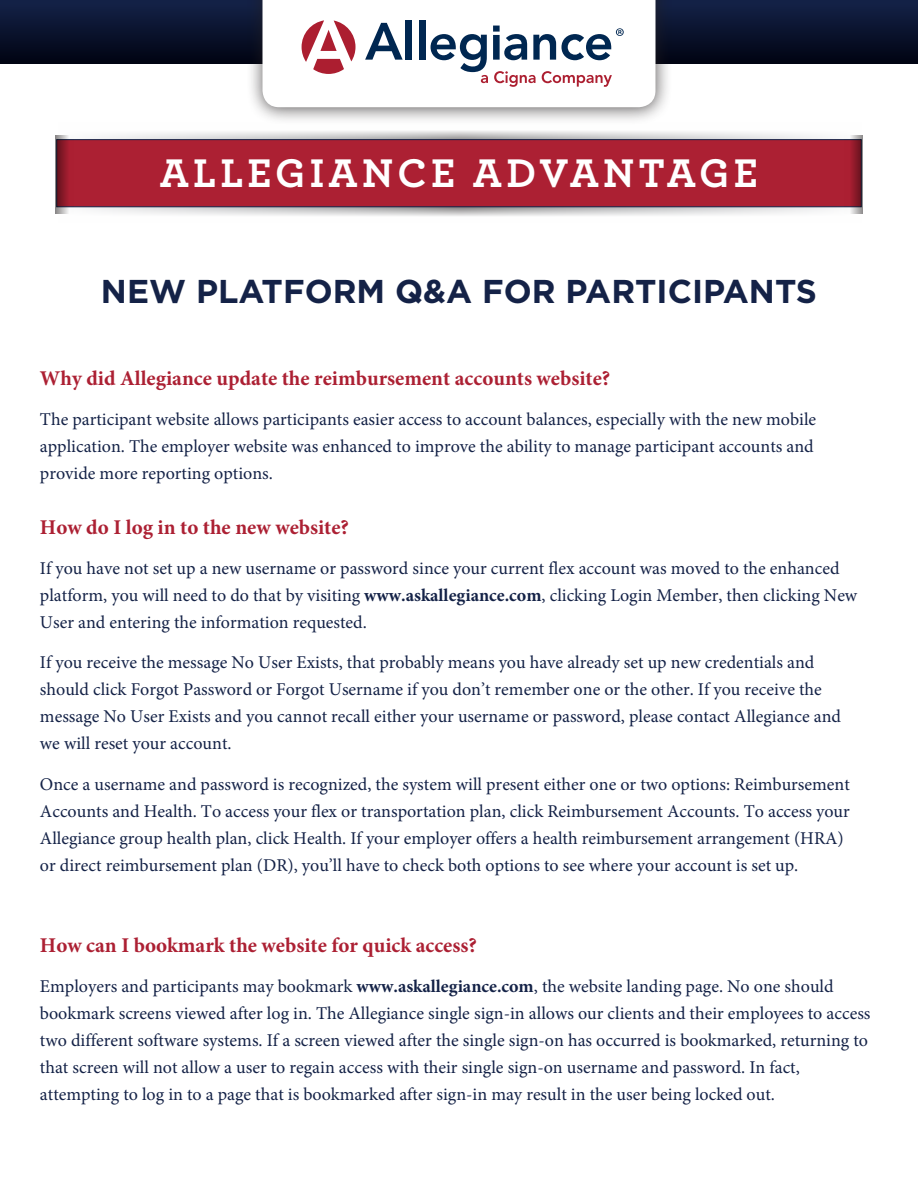
<style>
.page{position:relative;width:918px;height:1188px;background:#fff}
.page>*{position:absolute;margin:0;border:0;box-sizing:border-box;transform-origin:0 0}
.t1{font:700 42px "Archer";letter-spacing:.1em;color:#fff}
.t2{font:700 33px "Gotham";color:#142247}
.t3{font:700 21px "Minion Pro";color:#ac2033}
.t4{font:18px/27px "Minion Pro";color:#142247}
.s1{font-weight:700}
</style>
<div class="page">
<svg style="left:93px;top:131px;width:735px;height:8px"></svg>
<svg style="left:74px;top:207px;width:770px;height:9px"></svg>
<div style="left:56px;top:139px;width:806px;height:68px;background:#ac2033;border:1px solid #142247"></div>
<svg style="left:56px;top:135px;width:18px;height:79px"></svg>
<svg style="left:844px;top:135px;width:18px;height:79px"></svg>
<div style="left:0;top:0;width:918px;height:64px;background:linear-gradient(to bottom,#142349,#010413)"></div>
<div style="left:246px;top:0;width:426px;height:125px;background:#231f20;opacity:.75"></div>
<svg style="left:262px;top:0;width:394px;height:107px"></svg>
<p class="t1" style="left:160px;top:140px;width:600px">ALLEGIANCE ADVANTAGE</p>
<p class="t2" style="left:101px;top:269px;width:718px">NEW PLATFORM Q&amp;A FOR PARTICIPANTS</p>
<p class="t3" style="left:40px;top:364px;width:572px">Why did Allegiance update the reimbursement accounts website?</p>
<p class="t4" style="left:40px;top:406px;width:778px">The participant website allows participants easier access to account balances, especially with the new mobile application. The employer website was enhanced to improve the ability to manage participant accounts and provide more reporting options.</p>
<p class="t3" style="left:40px;top:512px;width:311px">How do I log in to the new website?</p>
<p class="t4" style="left:40px;top:555px;width:819px">If you have not set up a new username or password since your current flex account was moved to the enhanced platform, you will need to do that by visiting <span class="s1">www.askallegiance.com</span>, clicking Login Member, then clicking New<br>User and entering the information requested.</p>
<p class="t4" style="left:40px;top:649px;width:803px">If you receive the message No User Exists, that probably means you have already set up new credentials and should click Forgot Password or Forgot Username if you don’t remember one or the other. If you receive the message No User Exists and you cannot recall either your username or password, please contact Allegiance and we will reset your account.</p>
<p class="t4" style="left:40px;top:771px;width:811px">Once a username and password is recognized, the system will present either one or two options: Reimbursement Accounts and Health. To access your flex or transportation plan, click Reimbursement Accounts. To access your Allegiance group health plan, click Health. If your employer offers a health reimbursement arrangement (HRA) or direct reimbursement plan (DR), you’ll have to check both options to see where your account is set up.</p>
<p class="t3" style="left:40px;top:931px;width:438px">How can I bookmark the website for quick access?</p>
<p class="t4" style="left:40px;top:973px;width:832px">Employers and participants may bookmark <span class="s1">www.askallegiance.com</span>, the website landing page. No one should bookmark screens viewed after log in. The Allegiance single sign-in allows our clients and their employees to access two different software systems. If a screen viewed after the single sign-on has occurred is bookmarked, returning to that screen will not allow a user to regain access with their single sign-on username and password. In fact, attempting to log in to a page that is bookmarked after sign-in may result in the user being locked out.</p>
</div>
